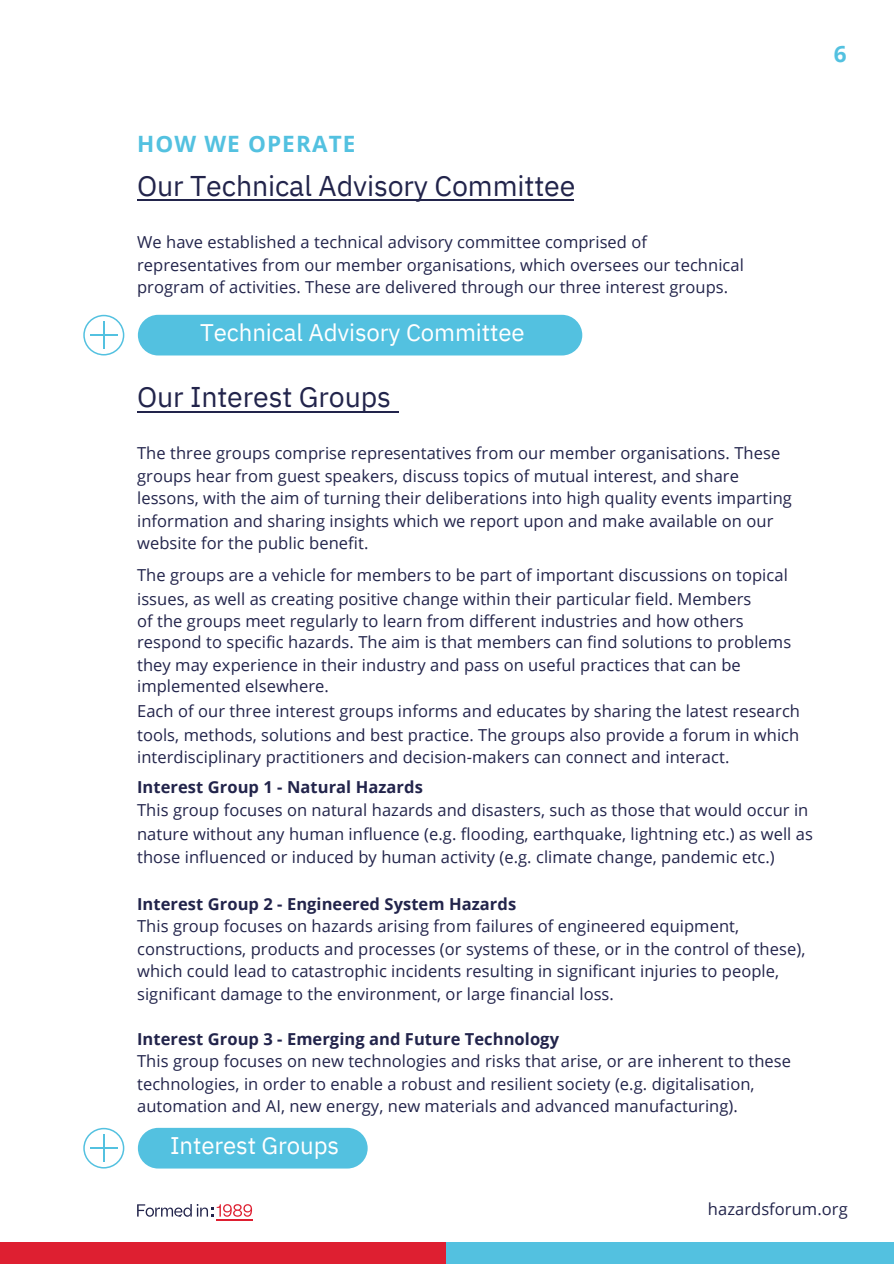
<style>
.page{position:relative;width:894px;height:1264px;background:#fff}
.page>*{position:absolute;margin:0;border:0;box-sizing:border-box;transform-origin:0 0}
.t1{font:28.5px "IBM Plex Sans";letter-spacing:-.005em;color:#22244b}
.t2{font:24px "IBM Plex Sans";letter-spacing:-.005em;color:#fff}
.t3{font:700 22.5px "Open Sans";letter-spacing:.05em;color:#53c1e0}
.t4{font:16.5px/22.5px "Open Sans";letter-spacing:.005em;color:#22244b}
.t5{font:700 16.5px "Open Sans";letter-spacing:.005em;color:#22244b}
</style>
<div class="page">
<svg style="left:137px;top:1204px;width:115px;height:12px"></svg>
<hr style="left:217px;top:1219px;width:35px;height:1px;background:#de1f31">
<hr style="left:137px;top:411px;width:262px;height:1px;background:#22244b">
<div style="left:138px;top:1127px;width:229px;height:41px;background:#53c1e0;border-radius:20px"></div>
<svg style="left:83px;top:1127px;width:41px;height:41px"></svg>
<hr style="left:137px;top:199px;width:436px;height:2px;background:#22244b">
<div style="left:138px;top:315px;width:444px;height:40px;background:#53c1e0;border-radius:20px"></div>
<svg style="left:83px;top:315px;width:41px;height:40px"></svg>
<hr style="left:90px;top:334px;width:27px;height:2px;background:#53c1e0">
<div style="left:0;top:1242px;width:446px;height:21px;background:#de1f31"></div>
<div style="left:446px;top:1242px;width:447px;height:21px;background:#53c1e0"></div>
<h3 class="t3" style="left:833px;top:38px;width:14px">6</h3>
<h3 class="t3" style="left:137px;top:128px;width:220px">HOW WE OPERATE</h3>
<h1 class="t1" style="left:137px;top:164px;width:439px">Our Technical Advisory Committee</h1>
<p class="t4" style="left:137px;top:230px;width:608px">We have established a technical advisory committee comprised of representatives from our member organisations, which oversees our technical program of activities. These are delivered through our three interest groups.</p>
<h2 class="t2" style="left:200px;top:314px;width:326px">Technical Advisory Committee</h2>
<h1 class="t1" style="left:137px;top:375px;width:255px">Our Interest Groups</h1>
<p class="t4" style="left:137px;top:442px;width:656px">The three groups comprise representatives from our member organisations. These groups hear from guest speakers, discuss topics of mutual interest, and share lessons, with the aim of turning their deliberations into high quality events imparting information and sharing insights which we report upon and make available on our website for the public benefit.</p>
<p class="t4" style="left:137px;top:563px;width:655px">The groups are a vehicle for members to be part of important discussions on topical issues, as well as creating positive change within their particular field. Members<br>of the groups meet regularly to learn from different industries and how others respond to specific hazards. The aim is that members can find solutions to problems they may experience in their industry and pass on useful practices that can be implemented elsewhere.</p>
<p class="t4" style="left:137px;top:699px;width:664px;line-height:23.1px;text-align:justify">Each of our three interest groups informs and educates by sharing the latest research tools, methods, solutions and best practice. The groups also provide a forum in which interdisciplinary practitioners and decision-makers can connect and interact.</p>
<p class="t5" style="left:137px;top:775px;width:287px">Interest Group 1 - Natural Hazards</p>
<p class="t4" style="left:137px;top:798px;width:677px;line-height:23.7px">This group focuses on natural hazards and disasters, such as those that would occur in nature without any human influence (e.g. flooding, earthquake, lightning etc.) as well as those influenced or induced by human activity (e.g. climate change, pandemic etc.)</p>
<p class="t5" style="left:137px;top:892px;width:380px">Interest Group 2 - Engineered System Hazards</p>
<p class="t4" style="left:137px;top:914px;width:669px">This group focuses on hazards arising from failures of engineered equipment, constructions, products and processes (or systems of these, or in the control of these), which could lead to catastrophic incidents resulting in significant injuries to people, significant damage to the environment, or large financial loss.</p>
<p class="t5" style="left:137px;top:1027px;width:423px">Interest Group 3 - Emerging and Future Technology</p>
<p class="t4" style="left:137px;top:1049px;width:655px">This group focuses on new technologies and risks that arise, or are inherent to these technologies, in order to enable a robust and resilient society (e.g. digitalisation, automation and AI, new energy, new materials and advanced manufacturing).</p>
<h2 class="t2" style="left:170px;top:1127px;width:171px">Interest Groups</h2>
<p class="t4" style="left:707px;top:1197px;width:141px">hazardsforum.org</p>
</div>
